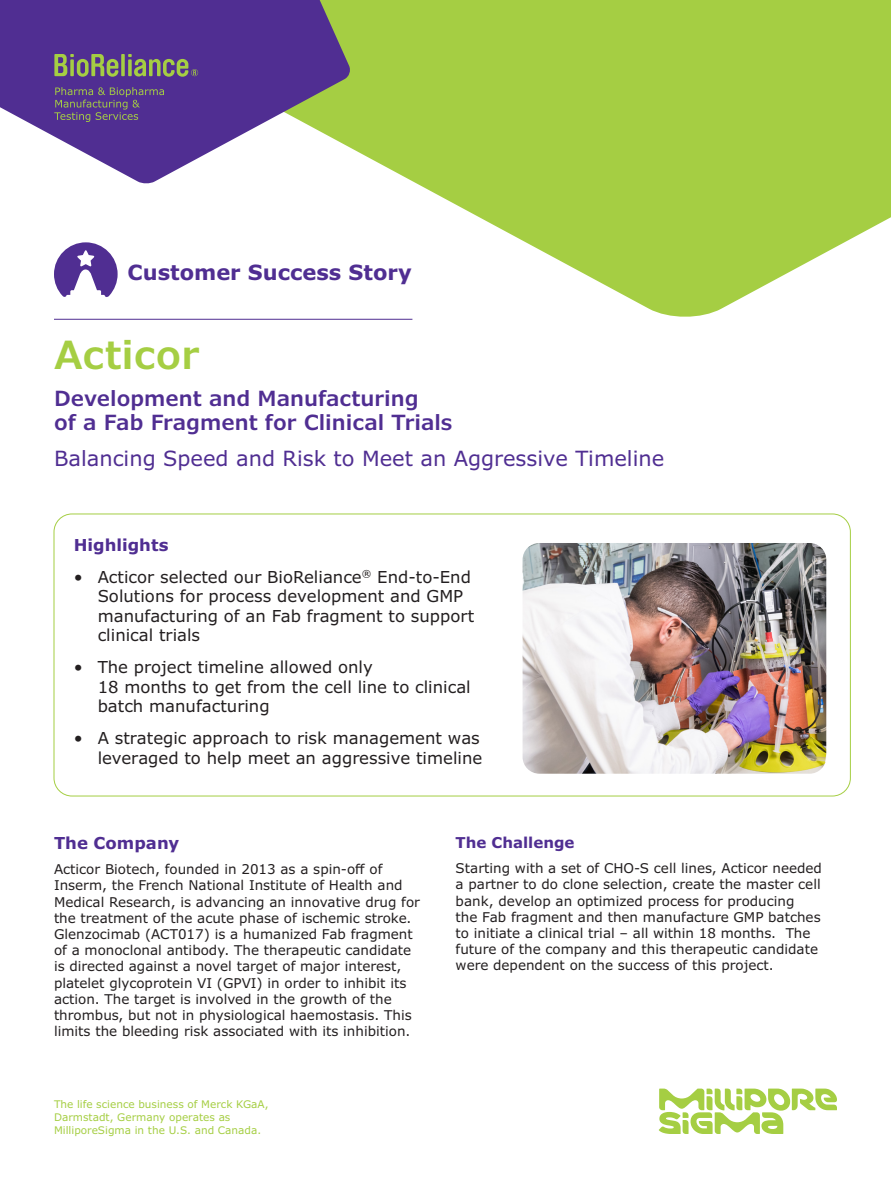
<style>
.page{position:relative;width:891px;height:1188px;background:#fff}
.page>*{position:absolute;margin:0;border:0;box-sizing:border-box;transform-origin:0 0}
.Headline_22_24{font:600 39px "Verdana Pro";color:#a5ce43}
.Subhead_14_16{font:600 21px/24px "Verdana Pro";color:#502e92}
.Subhead_14_16-2{font:21px "Verdana Pro";color:#502e92}
.Body_Head_10_12__spa{font:700 21px "Verdana Pro";color:#502e92}
.Subhead_11_13{font:16.5px/19.5px "Verdana Pro";color:#231f20}
.Section_Head_11_13{font:700 16.5px "Verdana Pro";color:#502e92}
.Subhead_11_13-2{font:700 16.5px "Verdana Pro";color:#502e92}
.Section_Head_11_13-2{font:700 15px "Verdana Pro";color:#502e92}
.Body_Copy_9_11{font:13.5px/16.2px "Verdana Pro";color:#231f20}
.Caption_7_9{font:10.5px/12.6px "Verdana Pro";color:#a5ce43}
</style>
<div class="page">
<svg style="left:75px;top:0;width:816px;height:319px;fill:#a5ce43"></svg>
<svg style="left:0;top:0;width:351px;height:184px;fill:#502e92"></svg>
<svg style="left:128px;top:54px;width:70px;height:23px;background:#6f6a74"></svg>
<svg style="left:121px;top:54px;width:4px;height:22px"></svg>
<svg style="left:54px;top:54px;width:64px;height:23px"></svg>
<svg style="left:54px;top:87px;width:110px;height:35px;background:#5d4785"></svg>
<img style="left:523px;top:543px;width:303px;height:231px">
<hr style="left:54px;top:319px;width:358px;height:1px;background:#502e92">
<svg style="left:54px;top:242px;width:64px;height:57px"></svg>
<svg style="left:659px;top:1089px;width:178px;height:45px"></svg>
<p class="Body_Head_10_12__spa" style="left:128px;top:259px;width:286px">Customer Success Story</p>
<p class="Headline_22_24" style="left:54px;top:329px;width:147px">Acticor</p>
<p class="Subhead_14_16" style="left:54px;top:386px;width:400px">Development and Manufacturing<br>of a Fab Fragment for Clinical Trials</p>
<p class="Subhead_14_16-2" style="left:54px;top:445px;width:612px">Balancing Speed and Risk to Meet an Aggressive Timeline</p>
<p class="Subhead_11_13-2" style="left:74px;top:534px;width:96px">Highlights</p>
<p class="Subhead_11_13" style="left:98px;top:567px;width:378px;text-indent:-24px">• Acticor selected our BioReliance<sup>®</sup> End-to-End Solutions for process development and GMP manufacturing of an Fab fragment to support clinical trials</p>
<p class="Subhead_11_13" style="left:98px;top:658px;width:375px;text-indent:-24px">• The project timeline allowed only<br>18 months to get from the cell line to clinical batch manufacturing</p>
<p class="Subhead_11_13" style="left:74px;top:729px;width:410px;text-align:right">• A strategic approach to risk management was leveraged to help meet an aggressive timeline</p>
<p class="Section_Head_11_13" style="left:54px;top:832px;width:127px">The Company</p>
<p class="Body_Copy_9_11" style="left:54px;top:861px;width:368px">Acticor Biotech, founded in 2013 as a spin-off of Inserm, the French National Institute of Health and Medical Research, is advancing an innovative drug for the treatment of the acute phase of ischemic stroke.<br>Glenzocimab (ACT017) is a humanized Fab fragment of a monoclonal antibody. The therapeutic candidate is directed against a novel target of major interest, platelet glycoprotein VI (GPVI) in order to inhibit its action. The target is involved in the growth of the thrombus, but not in physiological haemostasis. This limits the bleeding risk associated with its inhibition.</p>
<p class="Caption_7_9" style="left:54px;top:1098px;width:216px">The life science business of Merck KGaA,<br>Darmstadt, Germany operates as<br>MilliporeSigma in the U.S. and Canada.</p>
<p class="Section_Head_11_13-2" style="left:456px;top:833px;width:120px">The Challenge</p>
<p class="Body_Copy_9_11" style="left:456px;top:860px;width:368px">Starting with a set of CHO-S cell lines, Acticor needed a partner to do clone selection, create the master cell bank, develop an optimized process for producing<br>the Fab fragment and then manufacture GMP batches to initiate a clinical trial – all within 18 months. The future of the company and this therapeutic candidate were dependent on the success of this project.</p>
</div>
